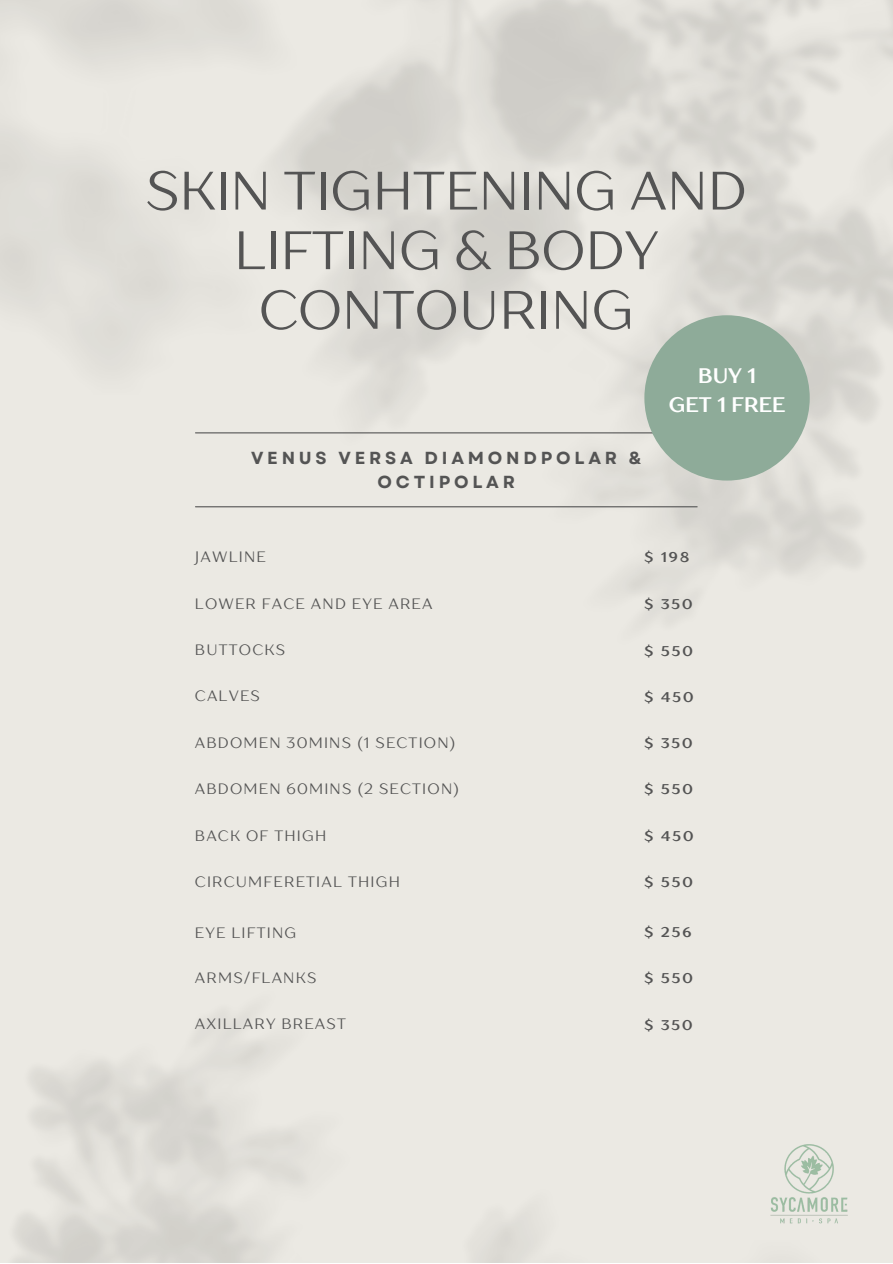
<style>
.page{position:relative;width:893px;height:1264px;background:#fff}
.page>*{position:absolute;margin:0;border:0;box-sizing:border-box;transform-origin:0 0}
.t1{font:54px/59.6px "TT Drugs";color:#545454;text-align:center}
.t2{font:700 21px/29.2px "TT Drugs";color:#fff;text-align:center}
.t3{font:700 17.4px/23.5px "Garet";letter-spacing:.22em;color:#545454;text-align:center}
.t4{font:15px "TT Drugs";letter-spacing:.08em;color:#545454}
.t5{font:700 14.1px "TT Drugs";letter-spacing:.15em;color:#545454}
</style>
<div class="page">
<div style="left:0;top:0;width:892px;height:1262px;background:#ebe9e3"></div>
<hr style="left:195px;top:432px;width:502px;height:1px;background:#545454">
<hr style="left:195px;top:506px;width:502px;height:1px;background:#545454">
<div style="left:644px;top:315px;width:165px;height:165px;background:#8eab99;border-radius:50%"></div>
<img style="left:755px;top:1144px;width:93px;height:118px">
<h1 class="t1" style="left:146px;top:160px;width:602px">SKIN TIGHTENING AND<br>LIFTING &amp; BODY<br>CONTOURING</h1>
<p class="t3" style="left:251px;top:446px;width:392px">VENUS VERSA DIAMONDPOLAR &amp;<br>OCTIPOLAR</p>
<h2 class="t2" style="left:669px;top:360px;width:118px">BUY 1<br>GET 1 FREE</h2>
<p class="t4" style="left:195px;top:547px;width:72px">JAWLINE</p>
<p class="t5" style="left:644px;top:548px;width:46px">$ 198</p>
<p class="t4" style="left:195px;top:594px;width:239px">LOWER FACE AND EYE AREA</p>
<p class="t5" style="left:644px;top:595px;width:50px">$ 350</p>
<p class="t4" style="left:195px;top:640px;width:92px">BUTTOCKS</p>
<p class="t5" style="left:644px;top:642px;width:50px">$ 550</p>
<p class="t4" style="left:195px;top:686px;width:66px">CALVES</p>
<p class="t5" style="left:644px;top:688px;width:51px">$ 450</p>
<p class="t4" style="left:195px;top:733px;width:262px">ABDOMEN 30MINS (1 SECTION)</p>
<p class="t5" style="left:644px;top:733px;width:50px">$ 350</p>
<p class="t4" style="left:195px;top:779px;width:266px">ABDOMEN 60MINS (2 SECTION)</p>
<p class="t5" style="left:644px;top:780px;width:50px">$ 550</p>
<p class="t4" style="left:195px;top:826px;width:133px">BACK OF THIGH</p>
<p class="t5" style="left:644px;top:827px;width:51px">$ 450</p>
<p class="t4" style="left:195px;top:872px;width:206px">CIRCUMFERETIAL THIGH</p>
<p class="t5" style="left:644px;top:873px;width:50px">$ 550</p>
<p class="t4" style="left:195px;top:923px;width:103px">EYE LIFTING</p>
<p class="t5" style="left:644px;top:923px;width:48px">$ 256</p>
<p class="t4" style="left:195px;top:968px;width:123px">ARMS/FLANKS</p>
<p class="t5" style="left:644px;top:969px;width:50px">$ 550</p>
<p class="t4" style="left:195px;top:1014px;width:152px">AXILLARY BREAST</p>
<p class="t5" style="left:644px;top:1016px;width:50px">$ 350</p>
</div>
